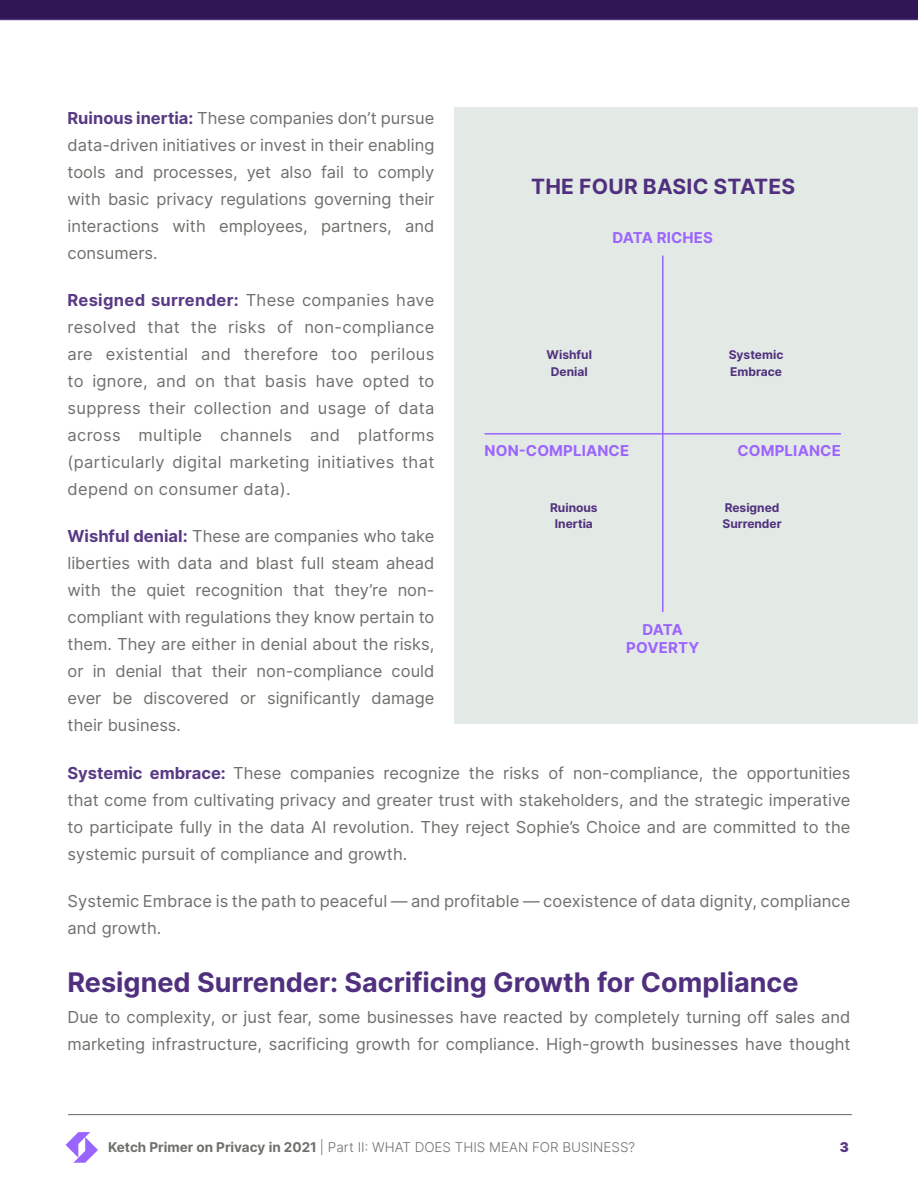
<style>
.page{position:relative;width:918px;height:1188px;background:#fff}
.page>*{position:absolute;margin:0;border:0;box-sizing:border-box;transform-origin:0 0}
.t1{font:700 27px "Inter";color:#50307e}
.t2{font:700 21px "Inter";letter-spacing:.01em;color:#50307e}
.t3{font:16.5px/27px "Inter";color:#6f6f6c;text-align:justify}
.t4{font:700 15px/18px "Inter";letter-spacing:.01em;color:#9c64ff;text-align:center}
.t5{font:13.5px "Inter Light BETA";color:#6f6f6c}
.t6{font:900 13.5px "Inter";color:#593a84}
.t7{font:700 12px/16.5px "Inter";color:#50307e;text-align:center}
.s1{font-weight:700;color:#593a84}
.s2{font-family:"Inter";font-weight:700}
</style>
<div class="page">
<svg style="left:0;top:0;width:918px;height:20px;background:#311756"></svg>
<svg style="left:66px;top:1132px;width:32px;height:31px"></svg>
<hr style="left:68px;top:1114px;width:784px;height:1px;background:#686864">
<div style="left:455px;top:107px;width:463px;height:617px;background:#e3e9e5"></div>
<hr style="left:662px;top:256px;width:2px;height:356px;background:#9c64ff">
<hr style="left:485px;top:433px;width:356px;height:2px;background:#9c64ff">
<p class="t3" style="left:68px;top:104px;width:368px"><span class="s1">Ruinous inertia:</span> These companies don’t pursue data-driven initiatives or invest in their enabling tools and processes, yet also fail to comply with basic privacy regulations governing their interactions with employees, partners, and consumers.</p>
<p class="t3" style="left:68px;top:286px;width:368px"><span class="s1">Resigned surrender:</span> These companies have resolved that the risks of non-compliance are existential and therefore too perilous to ignore, and on that basis have opted to suppress their collection and usage of data across multiple channels and platforms (particularly digital marketing initiatives that depend on consumer data).</p>
<p class="t3" style="left:68px;top:523px;width:368px"><span class="s1">Wishful denial:</span> These are companies who take liberties with data and blast full steam ahead with the quiet recognition that they’re non&shy;compliant with regulations they know pertain to them. They are either in denial about the risks, or in denial that their non-compliance could ever be discovered or significantly damage their business.</p>
<p class="t3" style="left:68px;top:759px;width:785px"><span class="s1">Systemic embrace:</span> These companies recognize the risks of non-compliance, the opportunities that come from cultivating privacy and greater trust with stakeholders, and the strategic imperative to participate fully in the data AI revolution. They reject Sophie’s Choice and are committed to the systemic pursuit of compliance and growth.</p>
<p class="t3" style="left:68px;top:887px;width:784px">Systemic Embrace is the path to peaceful — and profitable — coexistence of data dignity, compliance and growth.</p>
<h1 class="t1" style="left:68px;top:963px;width:733px">Resigned Surrender: Sacrificing Growth for Compliance</h1>
<p class="t3" style="left:68px;top:1003px;width:784px">Due to complexity, or just fear, some businesses have reacted by completely turning off sales and marketing infrastructure, sacrificing growth for compliance. High-growth businesses have thought</p>
<p class="t2" style="left:531px;top:171px;width:266px">THE FOUR BASIC STATES</p>
<p class="t4" style="left:612px;top:228px;width:102px">DATA RICHES</p>
<p class="t7" style="left:547px;top:346px;width:47px">Wishful<br>Denial</p>
<p class="t7" style="left:729px;top:346px;width:56px;text-align:left">Systemic<br>Embrace</p>
<p class="t4" style="left:485px;top:441px;width:146px">NON-COMPLIANCE</p>
<p class="t4" style="left:737px;top:441px;width:105px">COMPLIANCE</p>
<p class="t7" style="left:550px;top:499px;width:49px">Ruinous<br>Inertia</p>
<p class="t7" style="left:723px;top:499px;width:61px;text-align:left">Resigned<br>Surrender</p>
<p class="t4" style="left:626px;top:620px;width:74px">DATA<br>POVERTY</p>
<p class="t5" style="left:108px;top:1138px;width:529px"><span class="s2">Ketch Primer on Privacy in 2021</span> | Part II: WHAT DOES THIS MEAN FOR BUSINESS?</p>
<p class="t6" style="left:840px;top:1137px;width:11px">3</p>
</div>
